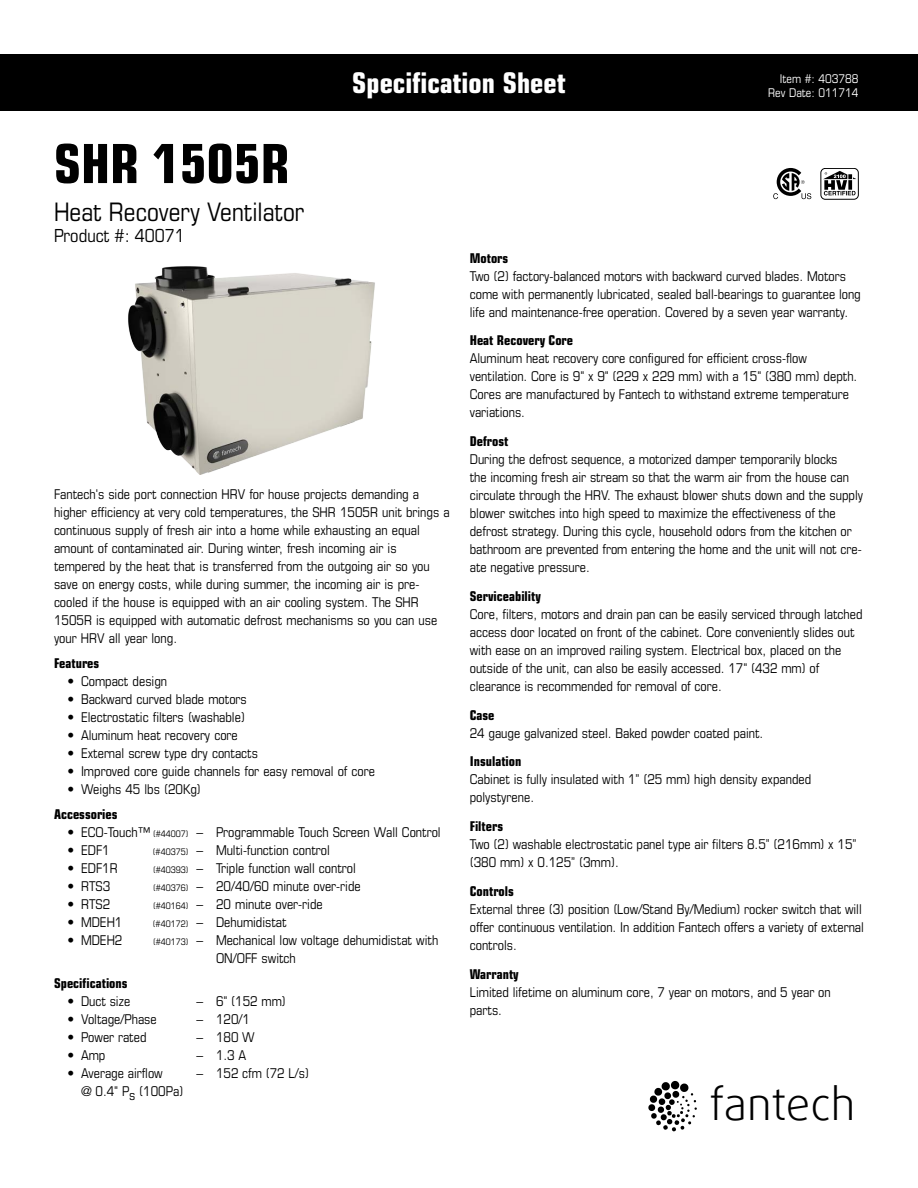
<style>
.page{position:relative;width:918px;height:1188px;background:#fff}
.page>*{position:absolute;margin:0;border:0;box-sizing:border-box;transform-origin:0 0}
.t1{font:700 condensed 54px "Eurostile LT Std";color:#000}
.t2{font:300 44.7px "Daxline Offc Pro";letter-spacing:-.005em;color:#000}
.t3{font:700 condensed 28.5px "Eurostile LT Std";color:#fff}
.t4{font:condensed 25.5px "Eurostile LT Std";color:#000}
.t5{font:condensed 18px "Eurostile LT Std";color:#000}
.t6{font:condensed 13.5px/18px "Eurostile LT Std";color:#000}
.t7{font:700 condensed 13.5px "Eurostile LT Std";color:#000}
.t8{font:condensed 12px/14.4px "Eurostile LT Std";color:#fff;text-align:right}
.s1{font-size:9px}
</style>
<div class="page">
<div style="left:0;top:54px;width:918px;height:56px;background:#000"></div>
<svg style="left:648px;top:1081px;width:49px;height:51px"></svg>
<img style="left:128px;top:266px;width:247px;height:208px">
<svg style="left:773px;top:168px;width:38px;height:31px"></svg>
<div style="left:821px;top:168px;width:38px;height:32px;border:1px solid #000;border-radius:4px"></div>
<svg style="left:823px;top:171px;width:33px;height:25px"></svg>
<h1 class="t1" style="left:54px;top:131px;width:237px">SHR 1505R</h1>
<h3 class="t4" style="left:54px;top:196px;width:252px">Heat Recovery Ventilator</h3>
<h3 class="t5" style="left:54px;top:225px;width:132px">Product #: 40071</h3>
<h3 class="t3" style="left:352px;top:65px;width:215px">Specification Sheet</h3>
<p class="t8" style="left:768px;top:71px;width:92px">Item #: 403788<br>Rev Date: 011714</p>
<p class="t6" style="left:54px;top:485px;width:397px">Fantech's side port connection HRV for house projects demanding a higher efficiency at very cold temperatures, the SHR 1505R unit brings a continuous supply of fresh air into a home while exhausting an equal amount of contaminated air. During winter, fresh incoming air is tempered by the heat that is transferred from the outgoing air so you save on energy costs, while during summer, the incoming air is pre&shy;cooled if the house is equipped with an air cooling system. The SHR 1505R is equipped with automatic defrost mechanisms so you can use your HRV all year long.</p>
<p class="t7" style="left:54px;top:655px;width:47px">Features</p>
<p class="t6" style="left:68px;top:672px;width:101px">• Compact design</p>
<p class="t6" style="left:68px;top:690px;width:181px">• Backward curved blade motors</p>
<p class="t6" style="left:68px;top:708px;width:179px">• Electrostatic filters (washable)</p>
<p class="t6" style="left:68px;top:726px;width:172px">• Aluminum heat recovery core</p>
<p class="t6" style="left:68px;top:744px;width:192px">• External screw type dry contacts</p>
<p class="t6" style="left:68px;top:762px;width:309px">• Improved core guide channels for easy removal of core</p>
<p class="t6" style="left:68px;top:780px;width:135px">• Weighs 45 lbs (20Kg)</p>
<p class="t7" style="left:54px;top:806px;width:65px">Accessories</p>
<p class="t6" style="left:68px;top:823px;width:375px">• ECO-Touch™ <span class="s1">(#44007)</span> – Programmable Touch Screen Wall Control</p>
<p class="t6" style="left:68px;top:841px;width:44px">• EDF1</p>
<p class="t6" style="left:153px;top:841px;width:178px"><span class="s1">(#40375)</span> – Multi-function control</p>
<p class="t6" style="left:68px;top:859px;width:52px">• EDF1R</p>
<p class="t6" style="left:153px;top:859px;width:204px"><span class="s1">(#40393)</span> – Triple function wall control</p>
<p class="t6" style="left:68px;top:877px;width:44px">• RTS3</p>
<p class="t6" style="left:153px;top:877px;width:209px"><span class="s1">(#40376)</span> – 20/40/60 minute over-ride</p>
<p class="t6" style="left:68px;top:895px;width:44px">• RTS2</p>
<p class="t6" style="left:153px;top:895px;width:171px"><span class="s1">(#40164)</span> – 20 minute over-ride</p>
<p class="t6" style="left:68px;top:913px;width:56px">• MDEH1</p>
<p class="t6" style="left:153px;top:913px;width:135px"><span class="s1">(#40172)</span> – Dehumidistat</p>
<p class="t6" style="left:68px;top:931px;width:56px">• MDEH2</p>
<p class="t6" style="left:216px;top:931px;width:224px;text-indent:-63px"><span class="s1">(#40173)</span> – Mechanical low voltage dehumidistat with<br>ON/OFF switch</p>
<p class="t7" style="left:54px;top:975px;width:75px">Specifications</p>
<p class="t6" style="left:68px;top:992px;width:64px">• Duct size</p>
<p class="t6" style="left:196px;top:992px;width:91px">– 6" (152 mm)</p>
<p class="t6" style="left:68px;top:1010px;width:91px">• Voltage/Phase</p>
<p class="t6" style="left:196px;top:1010px;width:55px">– 120/1</p>
<p class="t6" style="left:68px;top:1028px;width:81px">• Power rated</p>
<p class="t6" style="left:196px;top:1028px;width:60px">– 180 W</p>
<p class="t6" style="left:68px;top:1046px;width:39px">• Amp</p>
<p class="t6" style="left:196px;top:1046px;width:51px">– 1.3 A</p>
<p class="t6" style="left:68px;top:1064px;width:97px">• Average airflow</p>
<p class="t6" style="left:196px;top:1064px;width:114px">– 152 cfm (72 L/s)</p>
<p class="t6" style="left:81px;top:1082px;width:104px">@ 0.4" Ps (100Pa)</p>
<p class="t7" style="left:470px;top:250px;width:40px">Motors</p>
<p class="t6" style="left:470px;top:267px;width:392px">Two (2) factory-balanced motors with backward curved blades. Motors come with permanently lubricated, sealed ball-bearings to guarantee long life and maintenance-free operation. Covered by a seven year warranty.</p>
<p class="t7" style="left:470px;top:332px;width:105px">Heat Recovery Core</p>
<p class="t6" style="left:470px;top:349px;width:389px">Aluminum heat recovery core configured for efficient cross-flow ventilation. Core is 9" x 9" (229 x 229 mm) with a 15" (380 mm) depth.<br>Cores are manufactured by Fantech to withstand extreme temperature variations.</p>
<p class="t7" style="left:470px;top:433px;width:40px">Defrost</p>
<p class="t6" style="left:470px;top:450px;width:395px">During the defrost sequence, a motorized damper temporarily blocks<br>the incoming fresh air stream so that the warm air from the house can circulate through the HRV. The exhaust blower shuts down and the supply blower switches into high speed to maximize the effectiveness of the defrost strategy. During this cycle, household odors from the kitchen or bathroom are prevented from entering the home and the unit will not cre&shy;ate negative pressure.</p>
<p class="t7" style="left:470px;top:588px;width:73px">Serviceability</p>
<p class="t6" style="left:470px;top:605px;width:394px">Core, filters, motors and drain pan can be easily serviced through latched access door located on front of the cabinet. Core conveniently slides out with ease on an improved railing system. Electrical box, placed on the outside of the unit, can also be easily accessed. 17" (432 mm) of clearance is recommended for removal of core.</p>
<p class="t7" style="left:470px;top:707px;width:26px">Case</p>
<p class="t6" style="left:470px;top:724px;width:295px">24 gauge galvanized steel. Baked powder coated paint.</p>
<p class="t7" style="left:470px;top:753px;width:53px">Insulation</p>
<p class="t6" style="left:470px;top:770px;width:343px">Cabinet is fully insulated with 1” (25 mm) high density expanded polystyrene.</p>
<p class="t7" style="left:470px;top:818px;width:35px">Filters</p>
<p class="t6" style="left:470px;top:835px;width:388px">Two (2) washable electrostatic panel type air filters 8.5” (216mm) x 15” (380 mm) x 0.125” (3mm).</p>
<p class="t7" style="left:470px;top:883px;width:46px">Controls</p>
<p class="t6" style="left:470px;top:900px;width:396px">External three (3) position (Low/Stand By/Medium) rocker switch that will offer continuous ventilation. In addition Fantech offers a variety of external controls.</p>
<p class="t7" style="left:470px;top:966px;width:51px">Warranty</p>
<p class="t6" style="left:470px;top:983px;width:362px">Limited lifetime on aluminum core, 7 year on motors, and 5 year on parts.</p>
<h2 class="t2" style="left:709px;top:1075px;width:148px">fantech</h2>
</div>
